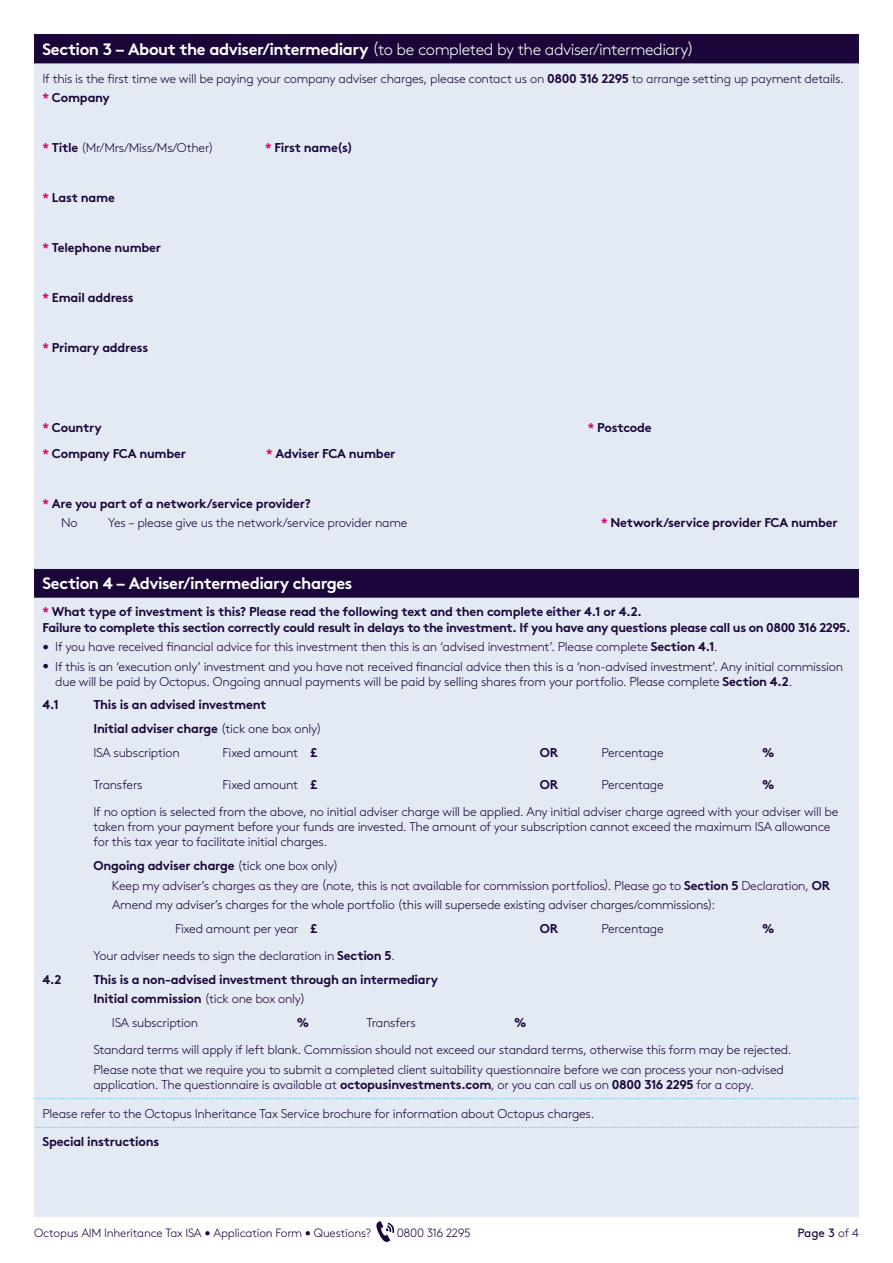
<style>
.page{position:relative;width:893px;height:1263px;background:#fff}
.page>*{position:absolute;margin:0;border:0;box-sizing:border-box;transform-origin:0 0}
.t1{font:300 16.5px "Brown";letter-spacing:-.03em;color:#fff}
.t2{font:700 16.5px "Brown";letter-spacing:-.03em;color:#fff}
.t3{font:300 12.75px/19.5px "Brown";letter-spacing:-.02em;color:#1b063a}
.t4{font:700 12.75px/19.5px "Brown";letter-spacing:-.02em;color:#1b063a}
.t5{font:300 12px "Brown";letter-spacing:-.02em;color:#1b063a}
.t6{font:12px "Brown";color:#1b063a}
.s1{font-weight:700}
.s2{font-weight:700;color:#e60074}
.s3{color:#e60074}
.s4{font-weight:300}
</style>
<div class="page">
<svg style="left:376px;top:1221px;width:18px;height:21px"></svg>
<div style="left:34px;top:34px;width:825px;height:1182px;background:#e3eaf3"></div>
<svg style="left:34px;top:34px;width:825px;height:564px;background:#3a2957"></svg>
<svg style="left:34px;top:69px;width:825px;height:495px"></svg>
<svg style="left:34px;top:1098px;width:825px;height:1px"></svg>
<svg style="left:34px;top:1127px;width:825px;height:1px"></svg>
<p class="t1" style="left:43px;top:37px;width:653px"><span class="s1">Section 3 – About the adviser/intermediary</span> (to be completed by the adviser/intermediary)</p>
<p class="t3" style="left:43px;top:67px;width:803px">If this is the first time we will be paying your company adviser charges, please contact us on <span class="s1">0800 316 2295</span> to arrange setting up payment details. <span class="s2">*</span> <span class="s1">Company</span></p>
<p class="t3" style="left:43px;top:137px;width:173px"><span class="s2">*</span> <span class="s1">Title</span> (Mr/Mrs/Miss/Ms/Other)</p>
<p class="t4" style="left:265px;top:137px;width:89px"><span class="s3">*</span> First name(s)</p>
<p class="t4" style="left:43px;top:186px;width:74px"><span class="s3">*</span> Last name</p>
<p class="t4" style="left:43px;top:236px;width:120px"><span class="s3">*</span> Telephone number</p>
<p class="t4" style="left:43px;top:286px;width:93px"><span class="s3">*</span> Email address</p>
<p class="t4" style="left:43px;top:336px;width:107px"><span class="s3">*</span> Primary address</p>
<p class="t4" style="left:43px;top:416px;width:61px"><span class="s3">*</span> Country</p>
<p class="t4" style="left:588px;top:416px;width:65px"><span class="s3">*</span> Postcode</p>
<p class="t4" style="left:43px;top:442px;width:145px"><span class="s3">*</span> Company FCA number</p>
<p class="t4" style="left:266px;top:442px;width:131px"><span class="s3">*</span> Adviser FCA number</p>
<p class="t4" style="left:61px;top:492px;width:251px;text-indent:-18px"><span class="s3">*</span> Are you part of a network/service provider?<br><span class="s4">No</span></p>
<p class="t3" style="left:108px;top:512px;width:301px">Yes – please give us the network/service provider name</p>
<p class="t4" style="left:601px;top:512px;width:238px"><span class="s3">*</span> Network/service provider FCA number</p>
<p class="t2" style="left:43px;top:570px;width:312px">Section 4 – Adviser/intermediary charges</p>
<p class="t4" style="left:43px;top:603px;width:809px;line-height:15.3px"><span class="s3">*</span> What type of investment is this? Please read the following text and then complete either 4.1 or 4.2.<br>Failure to complete this section correctly could result in delays to the investment. If you have any questions please call us on 0800 316 2295.</p>
<p class="t3" style="left:43px;top:636px;width:677px">• If you have received financial advice for this investment then this is an ‘advised investment’. Please complete <span class="s1">Section 4.1</span>.</p>
<p class="t3" style="left:55px;top:658px;width:789px;line-height:15.3px;text-indent:-13px">• If this is an ‘execution only’ investment and you have not received financial advice then this is a ‘non-advised investment’. Any initial commission due will be paid by Octopus. Ongoing annual payments will be paid by selling shares from your portfolio. Please complete <span class="s1">Section 4.2</span>.</p>
<p class="t4" style="left:43px;top:694px;width:18px">4.1</p>
<p class="t4" style="left:94px;top:692px;width:230px;line-height:23.9px">This is an advised investment<br>Initial adviser charge <span class="s4">(tick one box only)<br>ISA subscription</span></p>
<p class="t3" style="left:223px;top:742px;width:96px">Fixed amount <span class="s1">£</span></p>
<p class="t4" style="left:540px;top:742px;width:20px">OR</p>
<p class="t3" style="left:601px;top:742px;width:64px">Percentage</p>
<p class="t4" style="left:762px;top:742px;width:14px">%</p>
<p class="t3" style="left:93px;top:774px;width:51px">Transfers</p>
<p class="t3" style="left:223px;top:774px;width:96px">Fixed amount <span class="s1">£</span></p>
<p class="t4" style="left:540px;top:773px;width:20px">OR</p>
<p class="t3" style="left:601px;top:774px;width:64px">Percentage</p>
<p class="t4" style="left:762px;top:773px;width:14px">%</p>
<p class="t3" style="left:93px;top:803px;width:746px;line-height:15.3px">If no option is selected from the above, no initial adviser charge will be applied. Any initial adviser charge agreed with your adviser will be taken from your payment before your funds are invested. The amount of your subscription cannot exceed the maximum ISA allowance for this tax year to facilitate initial charges.</p>
<p class="t3" style="left:112px;top:855px;width:720px;text-indent:-18px"><span class="s1">Ongoing adviser charge</span> (tick one box only)<br>Keep my adviser’s charges as they are (note, this is not available for commission portfolios). Please go to <span class="s1">Section 5</span> Declaration, <span class="s1">OR<br></span>Amend my adviser’s charges for the whole portfolio (this will supersede existing adviser charges/commissions):</p>
<p class="t3" style="left:175px;top:918px;width:144px">Fixed amount per year <span class="s1">£</span></p>
<p class="t4" style="left:540px;top:918px;width:20px">OR</p>
<p class="t3" style="left:601px;top:918px;width:64px">Percentage</p>
<p class="t4" style="left:762px;top:918px;width:14px">%</p>
<p class="t3" style="left:94px;top:945px;width:303px">Your adviser needs to sign the declaration in <span class="s1">Section 5</span>.</p>
<p class="t4" style="left:42px;top:968px;width:20px">4.2</p>
<p class="t4" style="left:93px;top:968px;width:346px">This is a non-advised investment through an intermediary<br>Initial commission <span class="s4">(tick one box only)</span></p>
<p class="t3" style="left:112px;top:1012px;width:88px">ISA subscription</p>
<p class="t4" style="left:297px;top:1012px;width:14px">%</p>
<p class="t3" style="left:367px;top:1012px;width:51px">Transfers</p>
<p class="t4" style="left:514px;top:1012px;width:14px">%</p>
<p class="t3" style="left:93px;top:1039px;width:699px">Standard terms will apply if left blank. Commission should not exceed our standard terms, otherwise this form may be rejected.<br>Please note that we require you to submit a completed client suitability questionnaire before we can process your non-advised</p>
<p class="t3" style="left:93px;top:1074px;width:662px">application. The questionnaire is available at <span class="s1">octopusinvestments.com</span>, or you can call us on <span class="s1">0800 316 2295</span> for a copy.</p>
<p class="t3" style="left:42px;top:1103px;width:553px">Please refer to the Octopus Inheritance Tax Service brochure for information about Octopus charges.</p>
<p class="t4" style="left:42px;top:1130px;width:118px">Special instructions</p>
<p class="t5" style="left:34px;top:1224px;width:339px">Octopus AIM Inheritance Tax ISA • Application Form • Questions?</p>
<p class="t5" style="left:397px;top:1224px;width:75px">0800 316 2295</p>
<p class="t6" style="left:797px;top:1224px;width:63px">Page 3 <span class="s4">of 4</span></p>
</div>
